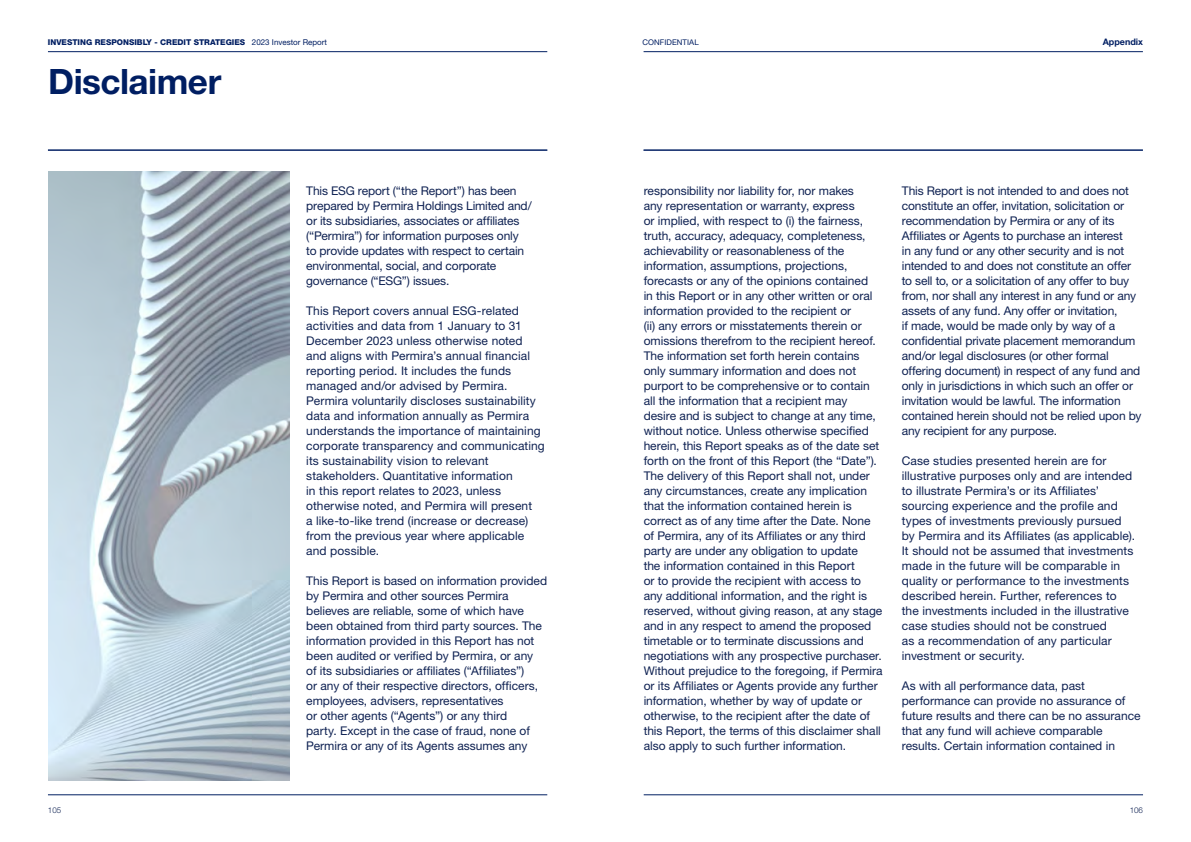
<style>
.page{position:relative;width:1191px;height:842px;background:#fff}
.page>*{position:absolute;margin:0;border:0;box-sizing:border-box;transform-origin:0 0}
.t1{font:700 35px "Helvetica Neue LT Pro";letter-spacing:-.015em;color:#001e62}
.t2{font:12px/15px "Helvetica Neue LT Pro";letter-spacing:-.005em;color:#0e2152}
.t3{font:700 9px "Helvetica Neue LT Pro";color:#001e62}
.t4{font:800 8px "Helvetica Neue LT Pro";color:#001e62}
.t5{font:300 8px "Helvetica Neue LT Pro";color:#0e2152}
.t6{font:7.8px "Helvetica Neue LT Pro";letter-spacing:.01em;color:#001e62}
.s1{font-weight:400}
</style>
<div class="page">
<hr style="left:48px;top:795px;width:499px;height:1px;background:#001e62">
<hr style="left:48px;top:51px;width:499px;height:1px;background:#001e62">
<hr style="left:643px;top:51px;width:499px;height:1px;background:#001e62">
<hr style="left:643px;top:795px;width:500px;height:1px;background:#001e62">
<hr style="left:48px;top:150px;width:499px;height:1px;background:#001e62">
<hr style="left:643px;top:150px;width:499px;height:1px;background:#001e62">
<img style="left:48px;top:171px;width:241px;height:609px">
<p class="t4" style="left:48px;top:37px;width:281px">INVESTING RESPONSIBLY - CREDIT STRATEGIES <span class="s1">2023 Investor Report</span></p>
<p class="t6" style="left:642px;top:37px;width:58px">CONFIDENTIAL</p>
<p class="t3" style="left:1102px;top:36px;width:42px">Appendix</p>
<h1 class="t1" style="left:48px;top:60px;width:175px">Disclaimer</h1>
<p class="t2" style="left:306px;top:183px;width:227px">This ESG report (“the Report”) has been prepared by Permira Holdings Limited and/ or its subsidiaries, associates or affiliates (“Permira”) for information purposes only to provide updates with respect to certain environmental, social, and corporate governance (“ESG”) issues.</p>
<p class="t2" style="left:306px;top:303px;width:240px">This Report covers annual ESG-related activities and data from 1 January to 31<br>December 2023 unless otherwise noted and aligns with Permira’s annual financial reporting period. It includes the funds managed and/or advised by Permira.<br>Permira voluntarily discloses sustainability data and information annually as Permira understands the importance of maintaining corporate transparency and communicating its sustainability vision to relevant stakeholders. Quantitative information<br>in this report relates to 2023, unless otherwise noted, and Permira will present<br>a like-to-like trend (increase or decrease) from the previous year where applicable and possible.</p>
<p class="t2" style="left:306px;top:573px;width:242px">This Report is based on information provided by Permira and other sources Permira believes are reliable, some of which have been obtained from third party sources. The information provided in this Report has not been audited or verified by Permira, or any<br>of its subsidiaries or affiliates (“Affiliates”)<br>or any of their respective directors, officers, employees, advisers, representatives<br>or other agents (“Agents”) or any third<br>party. Except in the case of fraud, none of Permira or any of its Agents assumes any</p>
<p class="t2" style="left:643px;top:183px;width:240px">responsibility nor liability for, nor makes<br>any representation or warranty, express<br>or implied, with respect to (i) the fairness, truth, accuracy, adequacy, completeness, achievability or reasonableness of the information, assumptions, projections, forecasts or any of the opinions contained<br>in this Report or in any other written or oral information provided to the recipient or<br>(ii) any errors or misstatements therein or omissions therefrom to the recipient hereof.<br>The information set forth herein contains only summary information and does not purport to be comprehensive or to contain all the information that a recipient may desire and is subject to change at any time, without notice. Unless otherwise specified herein, this Report speaks as of the date set forth on the front of this Report (the “Date”).<br>The delivery of this Report shall not, under any circumstances, create any implication that the information contained herein is correct as of any time after the Date. None of Permira, any of its Affiliates or any third party are under any obligation to update<br>the information contained in this Report<br>or to provide the recipient with access to any additional information, and the right is reserved, without giving reason, at any stage and in any respect to amend the proposed timetable or to terminate discussions and negotiations with any prospective purchaser.<br>Without prejudice to the foregoing, if Permira or its Affiliates or Agents provide any further information, whether by way of update or otherwise, to the recipient after the date of this Report, the terms of this disclaimer shall also apply to such further information.</p>
<p class="t2" style="left:902px;top:183px;width:241px">This Report is not intended to and does not constitute an offer, invitation, solicitation or recommendation by Permira or any of its Affiliates or Agents to purchase an interest<br>in any fund or any other security and is not intended to and does not constitute an offer to sell to, or a solicitation of any offer to buy from, nor shall any interest in any fund or any assets of any fund. Any offer or invitation,<br>if made, would be made only by way of a confidential private placement memorandum and/or legal disclosures (or other formal offering document) in respect of any fund and only in jurisdictions in which such an offer or invitation would be lawful. The information contained herein should not be relied upon by any recipient for any purpose.</p>
<p class="t2" style="left:902px;top:453px;width:235px">Case studies presented herein are for illustrative purposes only and are intended to illustrate Permira’s or its Affiliates’ sourcing experience and the profile and types of investments previously pursued by Permira and its Affiliates (as applicable).<br>It should not be assumed that investments made in the future will be comparable in quality or performance to the investments described herein. Further, references to the investments included in the illustrative case studies should not be construed<br>as a recommendation of any particular investment or security.</p>
<p class="t2" style="left:902px;top:678px;width:240px">As with all performance data, past performance can provide no assurance of future results and there can be no assurance that any fund will achieve comparable results. Certain information contained in</p>
<p class="t5" style="left:48px;top:805px;width:15px">105</p>
<p class="t5" style="left:1129px;top:805px;width:15px">106</p>
</div>
